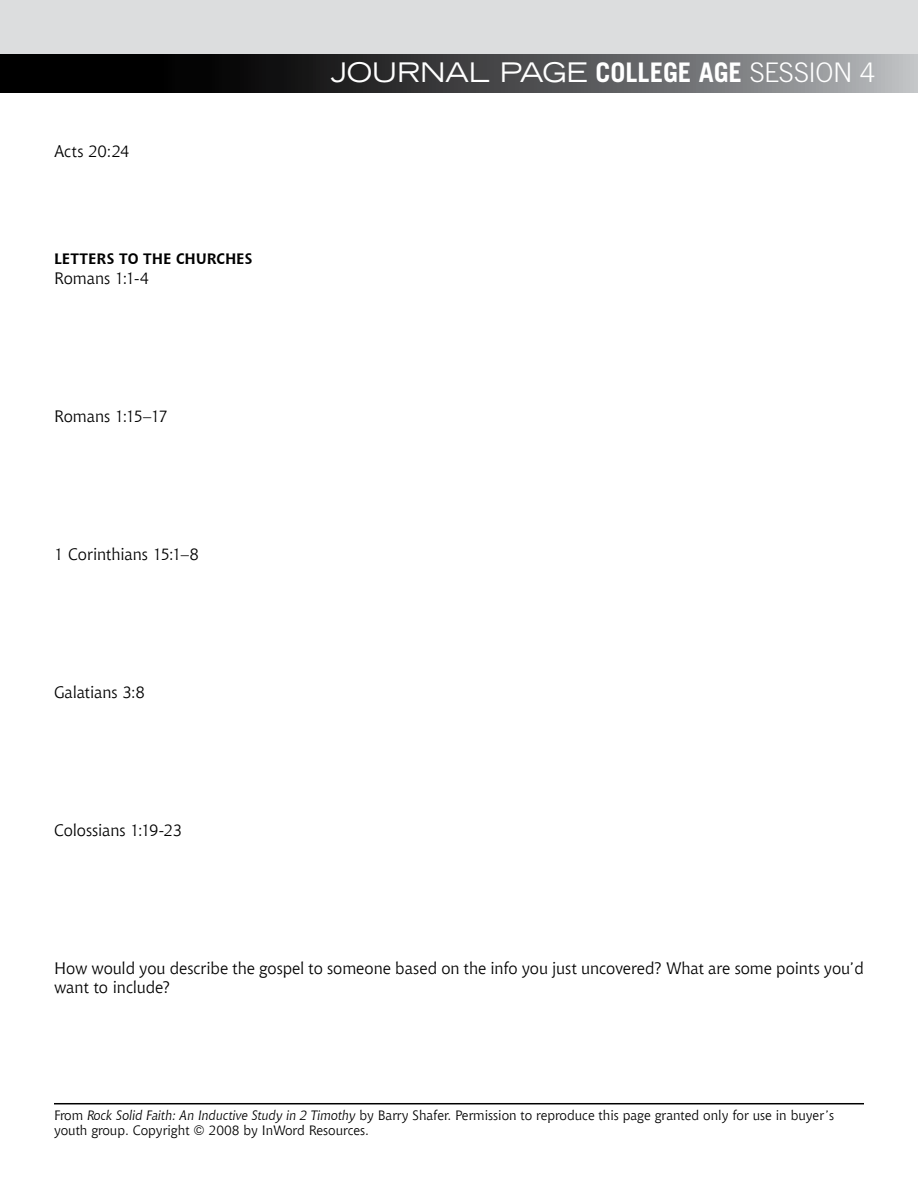
<style>
.page{position:relative;width:918px;height:1188px;background:#fff}
.page>*{position:absolute;margin:0;border:0;box-sizing:border-box;transform-origin:0 0}
.t1{font:expanded 27px "Trade Gothic LT Std";letter-spacing:-.015em;color:#fff}
.t2{font:300 27px "Trade Gothic LT Std";letter-spacing:-.015em;color:#fff}
.t3{font:700 27px "Trade Gothic LT Std";color:#fff}
.t4{font:16.5px/19.5px "Chianti BT";letter-spacing:-.005em;color:#000}
.t5{font:700 15px "Chianti BT";color:#000}
.t6{font:13.5px/15px "Chianti BT";color:#000}
.s1{font-weight:700;font-stretch:normal}
.s2{font-style:italic}
</style>
<div class="page">
<hr style="left:54px;top:1103px;width:810px;height:1px;background:#000">
<div style="left:0;top:0;width:918px;height:75px;background:#dcddde"></div>
<svg style="left:0;top:54px;width:918px;height:38px;background:#434445"></svg>
<p class="t4" style="left:54px;top:141px;width:77px">Acts 20:24</p>
<p class="t5" style="left:54px;top:250px;width:133px">LETTERS TO TH E CHU</p>
<p class="t5" style="left:207px;top:250px;width:47px">RCH ES</p>
<p class="t4" style="left:54px;top:268px;width:97px">Romans 1:1-4</p>
<p class="t4" style="left:54px;top:406px;width:116px">Romans 1:15–17</p>
<p class="t4" style="left:54px;top:544px;width:147px">1 Corinthians 15:1–8</p>
<p class="t4" style="left:54px;top:682px;width:92px">Galatians 3:8</p>
<p class="t4" style="left:54px;top:820px;width:130px">Colossians 1:19-23</p>
<h1 class="t1" style="left:331px;top:55px;width:309px">JOURNAL PAGE <span class="s1">COLLEGE</span></h1>
<h1 class="t3" style="left:699px;top:56px;width:15px">AGE</h1>
<h1 class="t2" style="left:750px;top:57px;width:127px">SESSION 4</h1>
<p class="t4" style="left:54px;top:958px;width:811px">How would you describe the gospel to someone based on the info you just uncovered? What are some points you’d want to include?</p>
<p class="t6" style="left:54px;top:1108px;width:782px">From <span class="s2">Rock Solid Faith: An Inductive Study in 2 Timothy</span> by Barry Shafer. Permission to reproduce this page granted only for use in buyer’s youth group. Copyright © 2008 by InWord Resources.</p>
</div>
